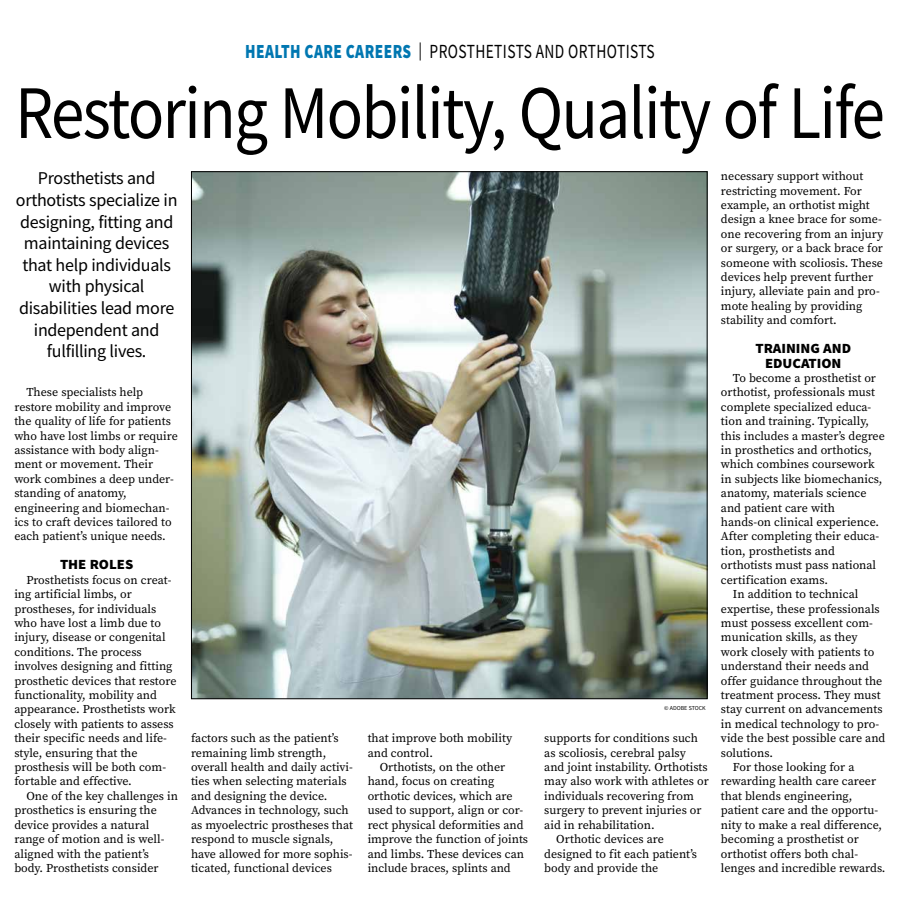
<style>
.page{position:relative;width:900px;height:908px;background:#fff}
.page>*{position:absolute;margin:0;border:0;box-sizing:border-box;transform-origin:0 0}
.t1{font:75.6px "Source Sans Pro";letter-spacing:-.025em;color:#000;scale:.89 1}
.t2{font:20px "Source Sans Pro";letter-spacing:.025em;color:#000;scale:.77 1}
.t3{font:18px/21.6px "Source Sans Pro";letter-spacing:-.015em;color:#000;text-align:center}
.t4{font:900 14px/14.4px "Source Sans Pro";color:#000;text-align:center;scale:1.05 1}
.t5{font:12px/14.4px "Source Serif Pro";color:#000}
.t6{font:6px "Source Sans Pro";color:#000}
.s1{font-weight:900;color:#0077b1}
.s2{font-size:18px}
</style>
<div class="page">
<img style="left:193px;top:173px;width:512px;height:523px">
<h2 class="t2" style="left:245px;top:39px;width:533px"><span class="s1">HEALTH CARE CAREERS</span> <span class="s2">|</span> PROSTHETISTS AND ORTHOTISTS</h2>
<h1 class="t1" style="left:15px;top:65px;width:979px">Restoring Mobility, Quality of Life</h1>
<h3 class="t3" style="left:16px;top:167px;width:163px">Prosthetists and orthotists specialize in designing, fitting and maintaining devices that help individuals with physical disabilities lead more independent and fulfilling lives.</h3>
<p class="t5" style="left:14px;top:385px;width:165px;text-indent:12px">These specialists help restore mobility and improve the quality of life for patients who have lost limbs or require assistance with body align&shy;ment or movement. Their work combines a deep under&shy;standing of anatomy, engineering and biomechan&shy;ics to craft devices tailored to each patient’s unique needs.</p>
<p class="t4" style="left:60px;top:557px;width:71px">THE ROLES</p>
<p class="t5" style="left:14px;top:572px;width:164px;text-indent:12px">Prosthetists focus on creat&shy;ing artificial limbs, or prostheses, for individuals who have lost a limb due to injury, disease or congenital conditions. The process involves designing and fitting prosthetic devices that restore functionality, mobility and appearance. Prosthetists work closely with patients to assess their specific needs and life&shy;style, ensuring that the prosthesis will be both com&shy;fortable and effective.</p>
<p class="t5" style="left:14px;top:788px;width:165px;text-indent:12px">One of the key challenges in prosthetics is ensuring the device provides a natural range of motion and is well&shy;aligned with the patient’s body. Prosthetists consider</p>
<p class="t5" style="left:191px;top:730px;width:164px">factors such as the patient’s remaining limb strength, overall health and daily activi&shy;ties when selecting materials and designing the device.<br>Advances in technology, such as myoelectric prostheses that respond to muscle signals, have allowed for more sophis&shy;ticated, functional devices</p>
<p class="t5" style="left:368px;top:730px;width:146px">that improve both mobility and control.</p>
<p class="t5" style="left:368px;top:759px;width:162px;text-indent:12px">Orthotists, on the other hand, focus on creating orthotic devices, which are used to support, align or cor&shy;rect physical deformities and improve the function of joints and limbs. These devices can include braces, splints and</p>
<p class="t6" style="left:664px;top:704px;width:43px">© ADOBE STOCK</p>
<p class="t5" style="left:544px;top:730px;width:155px">supports for conditions such</p>
<p class="t5" style="left:544px;top:745px;width:143px">as scoliosis, cerebral palsy</p>
<p class="t5" style="left:544px;top:759px;width:165px">and joint instability. Orthotists</p>
<p class="t5" style="left:544px;top:774px;width:166px">may also work with athletes or</p>
<p class="t5" style="left:544px;top:788px;width:151px">individuals recovering from</p>
<p class="t5" style="left:544px;top:802px;width:159px">surgery to prevent injuries or</p>
<p class="t5" style="left:544px;top:817px;width:112px">aid in rehabilitation.</p>
<p class="t5" style="left:556px;top:831px;width:109px">Orthotic devices are</p>
<p class="t5" style="left:544px;top:846px;width:154px">designed to fit each patient’s</p>
<p class="t5" style="left:544px;top:860px;width:116px">body and provide the</p>
<p class="t5" style="left:721px;top:169px;width:164px">necessary support without restricting movement. For example, an orthotist might design a knee brace for some&shy;one recovering from an injury or surgery, or a back brace for someone with scoliosis. These devices help prevent further injury, alleviate pain and pro&shy;mote healing by providing stability and comfort.</p>
<p class="t4" style="left:755px;top:341px;width:93px">TRAINING AND<br>EDUCATION</p>
<p class="t5" style="left:733px;top:370px;width:145px">To become a prosthetist or</p>
<p class="t5" style="left:721px;top:385px;width:156px">orthotist, professionals must</p>
<p class="t5" style="left:721px;top:399px;width:152px">complete specialized educa-</p>
<p class="t5" style="left:721px;top:414px;width:150px">tion and training. Typically,</p>
<p class="t5" style="left:721px;top:428px;width:165px">this includes a master’s degree</p>
<p class="t5" style="left:721px;top:442px;width:153px">in prosthetics and orthotics,</p>
<p class="t5" style="left:721px;top:457px;width:155px">which combines coursework</p>
<p class="t5" style="left:721px;top:471px;width:163px">in subjects like biomechanics,</p>
<p class="t5" style="left:721px;top:486px;width:147px">anatomy, materials science</p>
<p class="t5" style="left:721px;top:500px;width:115px">and patient care with</p>
<p class="t5" style="left:721px;top:514px;width:160px">hands-on clinical experience.</p>
<p class="t5" style="left:721px;top:529px;width:160px">After completing their educa-</p>
<p class="t5" style="left:721px;top:543px;width:115px">tion, prosthetists and</p>
<p class="t5" style="left:721px;top:558px;width:157px">orthotists must pass national</p>
<p class="t5" style="left:721px;top:572px;width:109px">certification exams.</p>
<p class="t5" style="left:733px;top:586px;width:127px">In addition to technical</p>
<p class="t5" style="left:721px;top:601px;width:160px">expertise, these professionals</p>
<p class="t5" style="left:721px;top:615px;width:154px">must possess excellent com-</p>
<p class="t5" style="left:721px;top:630px;width:138px">munication skills, as they</p>
<p class="t5" style="left:721px;top:644px;width:155px">work closely with patients to</p>
<p class="t5" style="left:721px;top:658px;width:150px">understand their needs and</p>
<p class="t5" style="left:721px;top:673px;width:163px">offer guidance throughout the</p>
<p class="t5" style="left:721px;top:687px;width:161px">treatment process. They must</p>
<p class="t5" style="left:721px;top:702px;width:163px">stay current on advancements</p>
<p class="t5" style="left:721px;top:716px;width:160px">in medical technology to pro-</p>
<p class="t5" style="left:721px;top:730px;width:166px">vide the best possible care and</p>
<p class="t5" style="left:721px;top:745px;width:54px">solutions.</p>
<p class="t5" style="left:733px;top:759px;width:123px">For those looking for a</p>
<p class="t5" style="left:721px;top:774px;width:157px">rewarding health care career</p>
<p class="t5" style="left:721px;top:788px;width:133px">that blends engineering,</p>
<p class="t5" style="left:721px;top:802px;width:159px">patient care and the opportu-</p>
<p class="t5" style="left:721px;top:817px;width:163px">nity to make a real difference,</p>
<p class="t5" style="left:721px;top:831px;width:139px">becoming a prosthetist or</p>
<p class="t5" style="left:721px;top:846px;width:139px">orthotist offers both chal-</p>
<p class="t5" style="left:721px;top:860px;width:166px">lenges and incredible rewards.</p>
</div>
